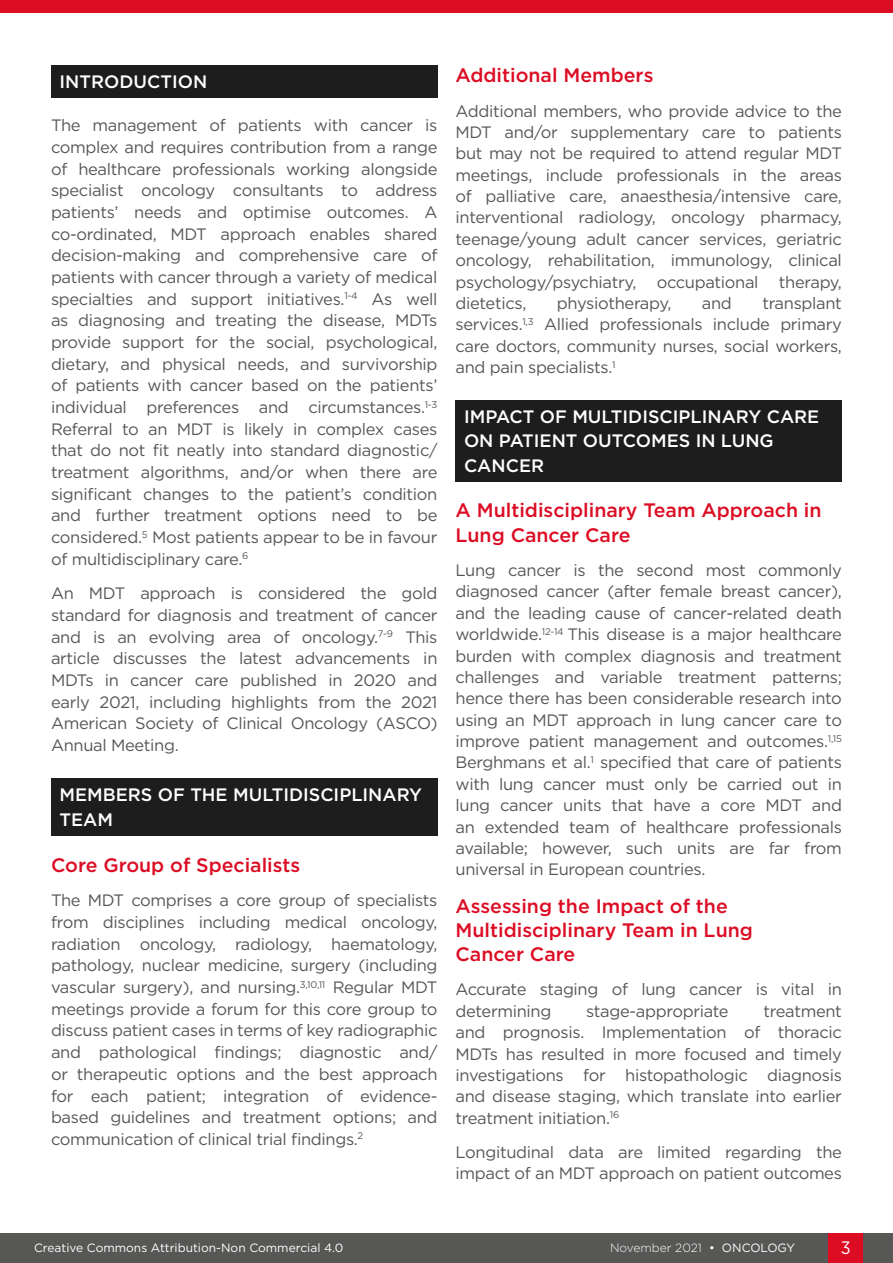
<style>
.page{position:relative;width:893px;height:1263px;background:#fff}
.page>*{position:absolute;margin:0;border:0;box-sizing:border-box;transform-origin:0 0}
.H2__Heading_2{font:500 19.5px/24.5px "Gotham";color:#dc0c23}
.H1__Heading_1{font:500 18px/24.5px "Gotham";color:#fff}
.t1{font:18px "Gotham";color:#fff;scale:.9 1}
.Body_Text__Justifica{font:16.5px/21.8px "Gotham";letter-spacing:-.02em;color:#575756;text-align:justify}
.t2{font:12px "Gotham";color:#fff}
.t3{font:300 12px "Gotham";color:#fff}
.s1{font-weight:400}
</style>
<div class="page">
<div style="left:0;top:1233px;width:893px;height:30px;background:#575756"></div>
<div style="left:829px;top:1233px;width:34px;height:30px;background:#dc0c23"></div>
<div style="left:0;top:0;width:893px;height:13px;background:#dc0c23"></div>
<div style="left:51px;top:65px;width:386px;height:33px;background:#1d1d1d"></div>
<div style="left:51px;top:778px;width:386px;height:58px;background:#1d1d1d"></div>
<div style="left:455px;top:400px;width:387px;height:82px;background:#1d1d1d"></div>
<p class="H1__Heading_1" style="left:60px;top:69px;width:149px">INTRODUCTION</p>
<p class="Body_Text__Justifica" style="left:51px;top:114px;width:388px">The management of patients with cancer is complex and requires contribution from a range of healthcare professionals working alongside specialist oncology consultants to address patients’ needs and optimise outcomes. A co-ordinated, MDT approach enables shared decision-making and comprehensive care of patients with cancer through a variety of medical specialties and support initiatives.<sup>1-4</sup> As well as diagnosing and treating the disease, MDTs provide support for the social, psychological, dietary, and physical needs, and survivorship of patients with cancer based on the patients’ individual preferences and circumstances.<sup>1-3<br></sup>Referral to an MDT is likely in complex cases that do not fit neatly into standard diagnostic/ treatment algorithms, and/or when there are significant changes to the patient’s condition and further treatment options need to be considered.<sup>5</sup> Most patients appear to be in favour of multidisciplinary care.<sup>6</sup></p>
<p class="Body_Text__Justifica" style="left:51px;top:582px;width:388px">An MDT approach is considered the gold standard for diagnosis and treatment of cancer and is an evolving area of oncology.<sup>7-9</sup> This article discusses the latest advancements in MDTs in cancer care published in 2020 and early 2021, including highlights from the 2021<br>American Society of Clinical Oncology (ASCO)<br>Annual Meeting.</p>
<p class="H1__Heading_1" style="left:60px;top:782px;width:364px">MEMBERS OF THE MULTIDISCIPLINARY<br>TEAM</p>
<p class="H2__Heading_2" style="left:51px;top:852px;width:251px">Core Group of Specialists</p>
<p class="Body_Text__Justifica" style="left:51px;top:889px;width:388px">The MDT comprises a core group of specialists from disciplines including medical oncology, radiation oncology, radiology, haematology, pathology, nuclear medicine, surgery (including vascular surgery), and nursing.<sup>3,10,11</sup> Regular MDT meetings provide a forum for this core group to discuss patient cases in terms of key radiographic and pathological findings; diagnostic and/ or therapeutic options and the best approach for each patient; integration of evidence&shy;based guidelines and treatment options; and communication of clinical trial findings.<sup>2</sup></p>
<p class="H2__Heading_2" style="left:455px;top:63px;width:199px">Additional Members</p>
<p class="Body_Text__Justifica" style="left:455px;top:100px;width:388px">Additional members, who provide advice to the MDT and/or supplementary care to patients but may not be required to attend regular MDT meetings, include professionals in the areas of palliative care, anaesthesia/intensive care, interventional radiology, oncology pharmacy, teenage/young adult cancer services, geriatric oncology, rehabilitation, immunology, clinical psychology/psychiatry, occupational therapy, dietetics,</p>
<p class="Body_Text__Justifica" style="left:455px;top:292px;width:388px;text-indent:307px">transplant services.<sup>1,3</sup> Allied professionals include primary care doctors, community nurses, social workers, and pain specialists.<sup>1</sup></p>
<p class="H1__Heading_1" style="left:464px;top:404px;width:357px">IMPACT OF MULTIDISCIPLINARY CARE<br>ON PATIENT OUTCOMES IN LUNG<br>CANCER</p>
<p class="H2__Heading_2" style="left:455px;top:498px;width:368px">A Multidisciplinary Team Approach in<br>Lung Cancer Care</p>
<p class="Body_Text__Justifica" style="left:455px;top:559px;width:388px">Lung cancer is the second most commonly diagnosed cancer (after female breast cancer), and the leading cause of cancer-related death worldwide.<sup>12-14</sup> This disease is a major healthcare burden with complex diagnosis and treatment challenges and variable treatment patterns; hence there has been considerable research into using an MDT approach in lung cancer care to improve patient management and outcomes.<sup>1,15<br></sup>Berghmans et al.<sup>1</sup> specified that care of patients with lung cancer must only be carried out in lung cancer units that have a core MDT and an extended team of healthcare professionals available; however, such units are far from universal in European countries.</p>
<p class="H2__Heading_2" style="left:455px;top:893px;width:299px">Assessing the Impact of the<br>Multidisciplinary Team in Lung<br>Cancer Care</p>
<p class="Body_Text__Justifica" style="left:455px;top:978px;width:388px">Accurate staging of lung cancer is vital in determining</p>
<p class="Body_Text__Justifica" style="left:557px;top:292px;width:116px">physiotherapy,</p>
<p class="Body_Text__Justifica" style="left:702px;top:292px;width:32px">and</p>
<p class="Body_Text__Justifica" style="left:586px;top:1000px;width:144px">stage-appropriate</p>
<p class="Body_Text__Justifica" style="left:455px;top:1000px;width:388px;text-indent:308px">treatment and prognosis. Implementation of thoracic MDTs has resulted in more focused and timely investigations for histopathologic diagnosis and disease staging, which translate into earlier treatment initiation.<sup>16</sup></p>
<p class="Body_Text__Justifica" style="left:455px;top:1141px;width:388px">Longitudinal data are limited regarding the impact of an MDT approach on patient outcomes</p>
<p class="t2" style="left:34px;top:1240px;width:311px">Creative Commons Attribution-Non Commercial 4.0</p>
<p class="t3" style="left:610px;top:1240px;width:187px">November 2021 <span class="s1">• ONCOLOGY</span></p>
<p class="t1" style="left:841px;top:1236px;width:13px">3</p>
</div>
